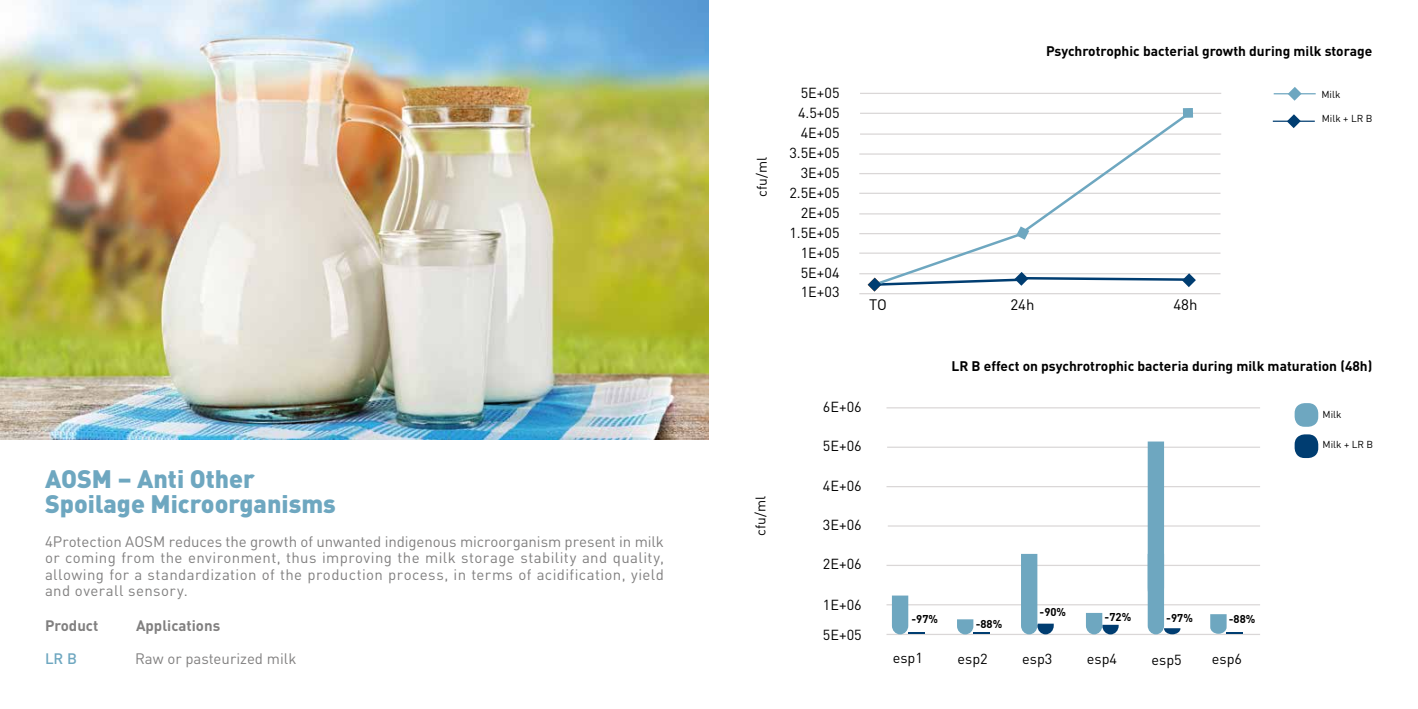
<style>
.page{position:relative;width:1418px;height:709px;background:#fff}
.page>*{position:absolute;margin:0;border:0;box-sizing:border-box;transform-origin:0 0}
.t1{font:900 25px/25px "DIN";color:#6ea7c0}
.t2{font:15px/16.2px "DIN";letter-spacing:.025em;color:#818080;text-align:justify}
.t3{font:15px "DIN";color:#818080}
.t4{font:700 15px "DIN";color:#818080}
.t5{font:15px "DIN";color:#000}
.t6{font:500 15px "DIN";color:#6ea7c0}
.t7{font:14.38px "DIN";color:#000}
.t8{font:700 13.75px "DIN";color:#000}
.t9{font:13.75px "DIN";color:#000}
.t10{font:700 11.25px "DIN";color:#000}
.t11{font:10px "DIN";color:#000}
</style>
<div class="page">
<hr style="left:860px;top:93px;width:361px;height:1px;background:#dad7d7">
<hr style="left:860px;top:113px;width:361px;height:1px;background:#dad7d7">
<hr style="left:860px;top:133px;width:361px;height:2px;background:#dad7d7">
<hr style="left:859px;top:153px;width:361px;height:2px;background:#dad7d7">
<hr style="left:859px;top:173px;width:361px;height:1px;background:#dad7d7">
<hr style="left:859px;top:193px;width:361px;height:1px;background:#dad7d7">
<hr style="left:859px;top:213px;width:361px;height:1px;background:#dad7d7">
<hr style="left:859px;top:233px;width:361px;height:1px;background:#dad7d7">
<hr style="left:859px;top:252px;width:361px;height:2px;background:#dad7d7">
<hr style="left:859px;top:273px;width:361px;height:1px;background:#dad7d7">
<hr style="left:859px;top:293px;width:361px;height:1px;background:#dad7d7">
<img style="left:0;top:0;width:709px;height:439px">
<div style="left:1182px;top:108px;width:11px;height:10px;background:#6ea7c0"></div>
<svg style="left:867px;top:111px;width:328px;height:180px"></svg>
<svg style="left:1286px;top:114px;width:14px;height:14px"></svg>
<hr style="left:1272px;top:121px;width:42px;height:1px;background:#003d71">
<svg style="left:1287px;top:87px;width:14px;height:14px"></svg>
<hr style="left:1273px;top:93px;width:42px;height:1px;background:#6ea7c0">
<hr style="left:886px;top:565px;width:374px;height:1px;background:#dad7d7">
<hr style="left:886px;top:604px;width:374px;height:1px;background:#dad7d7">
<hr style="left:887px;top:525px;width:373px;height:1px;background:#dad7d7">
<hr style="left:886px;top:486px;width:374px;height:1px;background:#dad7d7">
<hr style="left:887px;top:446px;width:373px;height:2px;background:#dad7d7">
<hr style="left:886px;top:407px;width:374px;height:1px;background:#dad7d7">
<hr style="left:886px;top:634px;width:374px;height:1px;background:#dad7d7">
<svg style="left:1086px;top:613px;width:32px;height:21px"></svg>
<svg style="left:1147px;top:441px;width:33px;height:193px"></svg>
<svg style="left:1021px;top:554px;width:32px;height:80px"></svg>
<div style="left:1294px;top:403px;width:24px;height:24px;background:#6ea7c0;border-radius:10px"></div>
<div style="left:1294px;top:434px;width:24px;height:24px;background:#003d71;border-radius:10px"></div>
<svg style="left:892px;top:595px;width:32px;height:39px"></svg>
<svg style="left:957px;top:619px;width:32px;height:15px"></svg>
<svg style="left:1210px;top:614px;width:32px;height:20px"></svg>
<h1 class="t1" style="left:45px;top:465px;width:292px">AOSM – Anti Other<br>Spoilage Microorganisms</h1>
<p class="t2" style="left:45px;top:533px;width:620px">4Protection AOSM reduces the growth of unwanted indigenous microorganism present in milk or coming from the environment, thus improving the milk storage stability and quality, allowing for a standardization of the production process, in terms of acidification, yield and overall sensory.</p>
<p class="t4" style="left:45px;top:616px;width:55px">Product</p>
<p class="t4" style="left:136px;top:616px;width:86px">Applications</p>
<p class="t6" style="left:45px;top:648px;width:33px">LR B</p>
<p class="t3" style="left:135px;top:649px;width:163px">Raw or pasteurized milk</p>
<p class="t9" style="left:753px;top:197px;width:41px;rotate:-90deg">cfu/ml</p>
<p class="t9" style="left:751px;top:535px;width:41px;rotate:-90deg">cfu/ml</p>
<p class="t7" style="left:800px;top:84px;width:40px">5E+05</p>
<p class="t7" style="left:798px;top:104px;width:43px">4.5+05</p>
<p class="t7" style="left:800px;top:124px;width:40px">4E+05</p>
<p class="t7" style="left:789px;top:144px;width:52px">3.5E+05</p>
<p class="t7" style="left:800px;top:164px;width:40px">3E+05</p>
<p class="t7" style="left:789px;top:183px;width:52px">2.5E+05</p>
<p class="t7" style="left:800px;top:203px;width:40px">2E+05</p>
<p class="t7" style="left:789px;top:223px;width:52px">1.5E+05</p>
<p class="t7" style="left:800px;top:243px;width:40px">1E+05</p>
<p class="t7" style="left:800px;top:263px;width:40px">5E+04</p>
<p class="t7" style="left:800px;top:283px;width:40px">1E+03</p>
<p class="t8" style="left:1046px;top:42px;width:328px">Psychrotrophic bacterial growth during milk storage</p>
<p class="t11" style="left:1321px;top:88px;width:21px">Milk</p>
<p class="t5" style="left:869px;top:295px;width:19px">TO</p>
<p class="t5" style="left:1010px;top:295px;width:26px">24h</p>
<p class="t5" style="left:1173px;top:295px;width:26px">48h</p>
<p class="t11" style="left:1321px;top:113px;width:52px">Milk + LR B</p>
<p class="t7" style="left:823px;top:398px;width:40px">6E+06</p>
<p class="t7" style="left:823px;top:437px;width:40px">5E+06</p>
<p class="t7" style="left:823px;top:477px;width:40px">4E+06</p>
<p class="t7" style="left:823px;top:516px;width:40px">3E+06</p>
<p class="t7" style="left:823px;top:555px;width:40px">2E+06</p>
<p class="t7" style="left:823px;top:595px;width:40px">1E+06</p>
<p class="t7" style="left:823px;top:626px;width:40px">5E+05</p>
<p class="t8" style="left:951px;top:357px;width:422px">LR B effect on psychrotrophic bacteria during milk maturation (48h)</p>
<p class="t11" style="left:1322px;top:408px;width:21px">Milk</p>
<p class="t11" style="left:1322px;top:438px;width:52px">Milk + LR B</p>
<p class="t10" style="left:911px;top:611px;width:28px">-97%</p>
<p class="t7" style="left:892px;top:649px;width:32px">esp1</p>
<p class="t10" style="left:975px;top:616px;width:28px">-88%</p>
<p class="t10" style="left:1039px;top:605px;width:28px">-90%</p>
<p class="t10" style="left:1104px;top:610px;width:28px">-72%</p>
<p class="t10" style="left:1166px;top:610px;width:28px">-97%</p>
<p class="t10" style="left:1228px;top:611px;width:28px">-88%</p>
<p class="t7" style="left:957px;top:649px;width:32px">esp2</p>
<p class="t7" style="left:1022px;top:649px;width:32px">esp3</p>
<p class="t7" style="left:1086px;top:649px;width:32px">esp4</p>
<p class="t7" style="left:1151px;top:650px;width:32px">esp5</p>
<p class="t7" style="left:1211px;top:649px;width:32px">esp6</p>
</div>
